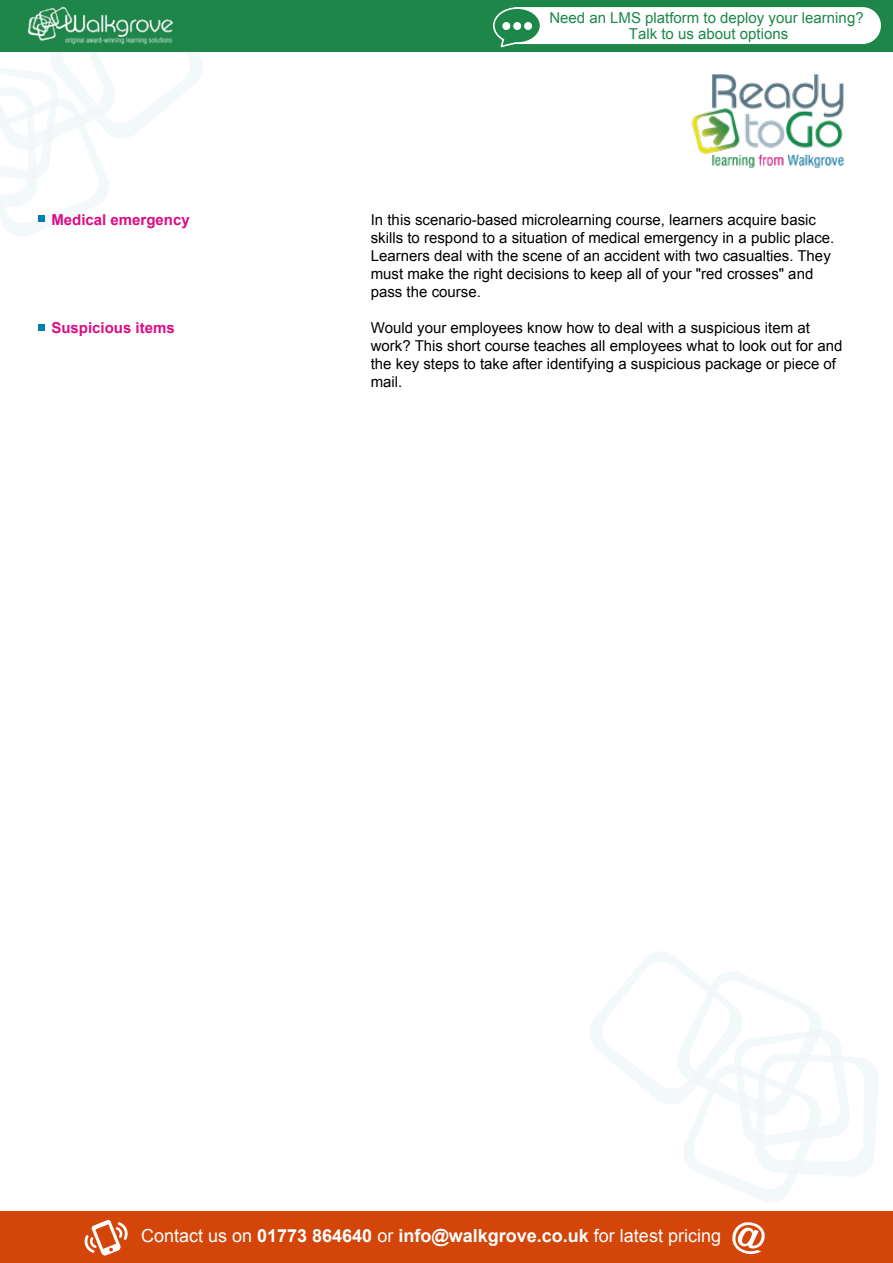
<style>
.page{position:relative;width:893px;height:1263px;background:#fff}
.page>*{position:absolute;margin:0;border:0;box-sizing:border-box;transform-origin:0 0}
.t1{font:700 18px "Arial";color:#fff}
.t2{font:15px/18px "Arial";color:#000}
.t3{font:15px/16.5px "Arial";color:#1c8749;text-align:center}
.t4{font:700 15px "Arial";color:#da0c84}
.s1{font-weight:400}
</style>
<div class="page">
<svg style="left:590px;top:952px;width:288px;height:250px"></svg>
<svg style="left:0;top:51px;width:203px;height:185px"></svg>
<div style="left:0;top:0;width:893px;height:51px;background:#1d8648"></div>
<div style="left:0;top:1211px;width:893px;height:52px;background:#d34509"></div>
<svg style="left:84px;top:1219px;width:44px;height:37px"></svg>
<div style="left:500px;top:7px;width:381px;height:37px;background:#fff;border-radius:18px"></div>
<svg style="left:493px;top:7px;width:49px;height:40px"></svg>
<div style="left:38px;top:215px;width:7px;height:7px;background:#017fad"></div>
<div style="left:38px;top:324px;width:7px;height:7px;background:#017fad"></div>
<img style="left:27px;top:6px;width:147px;height:39px">
<img style="left:685px;top:51px;width:178px;height:118px">
<p class="t4" style="left:51px;top:209px;width:140px">Medical emergency</p>
<p class="t4" style="left:51px;top:317px;width:125px">Suspicious items</p>
<p class="t3" style="left:549px;top:9px;width:316px">Need an LMS platform to deploy your learning?<br>Talk to us about options</p>
<p class="t2" style="left:371px;top:210px;width:465px">In this scenario-based microlearning course, learners acquire basic skills to respond to a situation of medical emergency in a public place.<br>Learners deal with the scene of an accident with two casualties. They must make the right decisions to keep all of your "red crosses" and pass the course.</p>
<p class="t2" style="left:371px;top:318px;width:473px">Would your employees know how to deal with a suspicious item at work? This short course teaches all employees what to look out for and the key steps to take after identifying a suspicious package or piece of mail.</p>
<p class="t1" style="left:141px;top:1223px;width:581px"><span class="s1">Contact us on</span> 01773 864640 <span class="s1">or</span> info@walkgrove.co.uk <span class="s1">for latest pricing</span></p>
</div>
